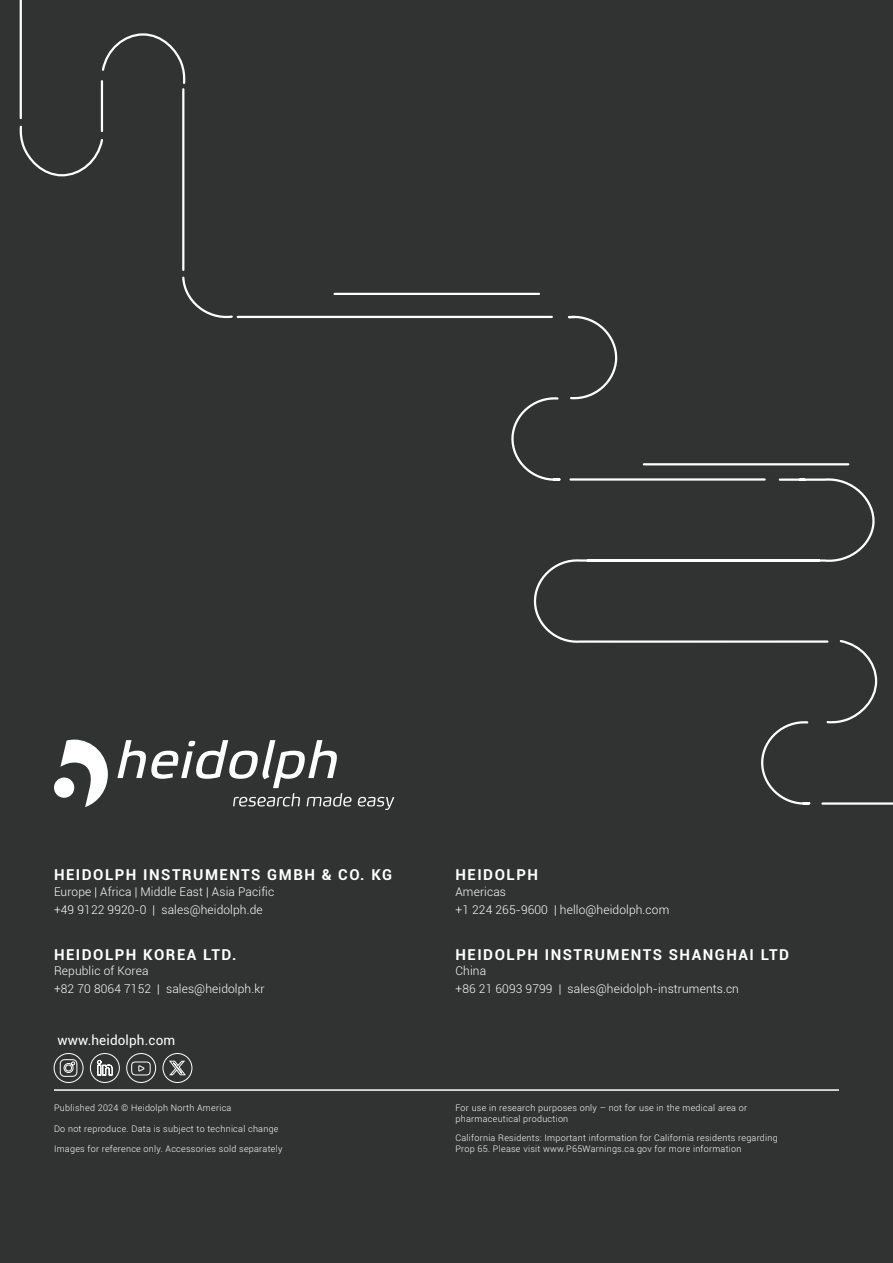
<style>
.page{position:relative;width:893px;height:1263px;background:#313232}
.page>*{position:absolute;margin:0;border:0;box-sizing:border-box;transform-origin:0 0}
.t1{font:700 15px "Roboto";letter-spacing:.1em;color:#fff}
.Body_Paragraph{font:13.5px "Roboto";letter-spacing:.01em;color:#fff}
.Body_Paragraph-2{font:300 12px "Roboto";letter-spacing:.01em;color:#fff}
.t2{font:300 9px/10.8px "Roboto";letter-spacing:.03em;color:#fff}
</style>
<div class="page">
<svg style="left:182px;top:276px;width:51px;height:43px"></svg>
<svg style="left:19px;top:124px;width:85px;height:53px"></svg>
<svg style="left:100px;top:33px;width:86px;height:52px"></svg>
<svg style="left:761px;top:644px;width:117px;height:161px"></svg>
<svg style="left:511px;top:315px;width:106px;height:162px"></svg>
<svg style="left:534px;top:477px;width:341px;height:167px"></svg>
<hr style="left:238px;top:316px;width:314px;height:2px;background:#fff">
<hr style="left:182px;top:89px;width:2px;height:181px;background:#fff">
<hr style="left:20px;top:0;width:2px;height:118px;background:#fff">
<hr style="left:101px;top:81px;width:2px;height:50px;background:#fff">
<hr style="left:570px;top:478px;width:195px;height:3px;background:#fff">
<hr style="left:335px;top:293px;width:204px;height:2px;background:#fff">
<hr style="left:644px;top:463px;width:204px;height:2px;background:#fff">
<hr style="left:822px;top:802px;width:71px;height:3px;background:#fff">
<svg style="left:60px;top:740px;width:48px;height:67px"></svg>
<div style="left:54px;top:777px;width:20px;height:21px;background:#fff;border-radius:50%"></div>
<svg style="left:117px;top:740px;width:234px;height:66px"></svg>
<svg style="left:358px;top:797px;width:36px;height:13px"></svg>
<svg style="left:90px;top:1053px;width:30px;height:30px"></svg>
<svg style="left:53px;top:1053px;width:31px;height:30px"></svg>
<svg style="left:126px;top:1053px;width:67px;height:30px"></svg>
<hr style="left:54px;top:1089px;width:785px;height:2px;background:#fff">
<p class="t1" style="left:54px;top:864px;width:340px">HEIDOLPH INSTRUMENTS GMBH &amp; CO. KG</p>
<p class="Body_Paragraph-2" style="left:54px;top:883px;width:222px">Europe | Africa | Middle East | Asia Pacific</p>
<p class="Body_Paragraph-2" style="left:54px;top:901px;width:210px">+49 9122 9920-0 | sales@heidolph.de</p>
<p class="t1" style="left:455px;top:864px;width:84px">HEIDOLPH</p>
<p class="Body_Paragraph-2" style="left:455px;top:883px;width:52px">Americas</p>
<p class="Body_Paragraph-2" style="left:455px;top:901px;width:215px">+1 224 265-9600 | hello@heidolph.com</p>
<p class="t1" style="left:54px;top:944px;width:184px">HEIDOLPH KOREA LTD.</p>
<p class="t1" style="left:455px;top:944px;width:335px">HEIDOLPH INSTRUMENTS SHANGHAI LTD</p>
<p class="Body_Paragraph-2" style="left:54px;top:962px;width:96px">Republic of Korea</p>
<p class="Body_Paragraph-2" style="left:54px;top:980px;width:212px">+82 70 8064 7152 | sales@heidolph.kr</p>
<p class="Body_Paragraph" style="left:57px;top:1031px;width:119px">www.heidolph.com</p>
<p class="t2" style="left:54px;top:1102px;width:179px">Published 2024 © Heidolph North America</p>
<p class="t2" style="left:54px;top:1123px;width:226px">Do not reproduce. Data is subject to technical change</p>
<p class="t2" style="left:54px;top:1143px;width:230px">Images for reference only. Accessories sold separately</p>
<p class="Body_Paragraph-2" style="left:455px;top:962px;width:32px">China</p>
<p class="Body_Paragraph-2" style="left:455px;top:980px;width:285px">+86 21 6093 9799 | sales@heidolph-instruments.cn</p>
<p class="t2" style="left:455px;top:1102px;width:293px">For use in research purposes only – not for use in the medical area or pharmaceutical production</p>
<p class="t2" style="left:455px;top:1132px;width:324px">California Residents: Important information for California residents regarding<br>Prop 65. Please visit www.P65Warnings.ca.gov for more information</p>
</div>
